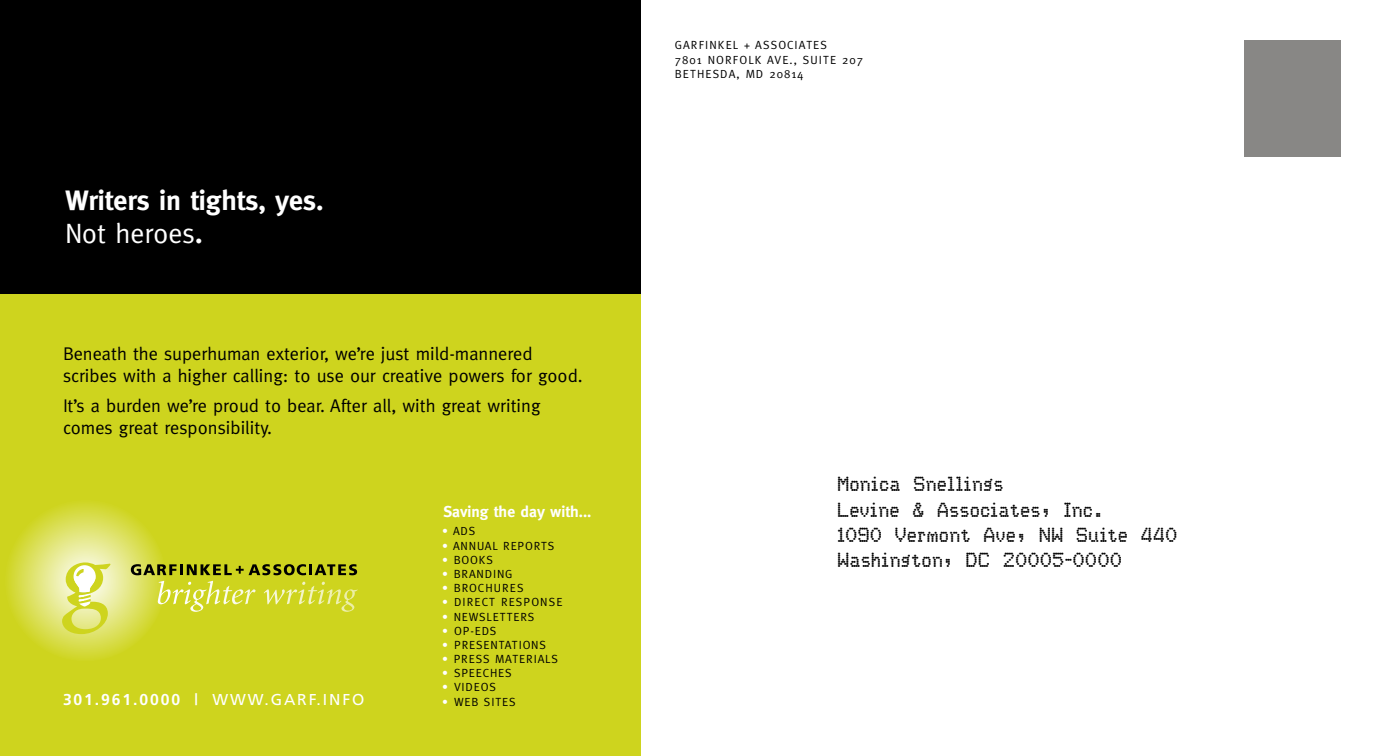
<style>
.page{position:relative;width:1386px;height:756px;background:#fff}
.page>*{position:absolute;margin:0;border:0;box-sizing:border-box;transform-origin:0 0}
.t1{font:700 28px/33.6px "Meta";color:#fff}
.t2{font:21px/25.2px "Dot Matrix One";color:#000}
.t3{font:18.38px/22.1px "Meta";color:#000}
.t4{font:700 15.75px "Frutiger";letter-spacing:.12em;color:#fff}
.t5{font:700 15.75px "Meta";color:#fff}
.t6{font:11.9px "Meta";letter-spacing:.07em;color:#000}
.t7{font:11.9px/14.2px "Meta";letter-spacing:.09em;color:#000}
.s1{font-weight:400}
.s2{color:#fff}
</style>
<div class="page">
<div style="left:0;top:0;width:641px;height:756px;background:#000"></div>
<div style="left:0;top:294px;width:641px;height:462px;background:#ced41e"></div>
<svg style="left:4px;top:500px;width:163px;height:162px"></svg>
<svg style="left:62px;top:562px;width:49px;height:72px"></svg>
<svg style="left:158px;top:581px;width:98px;height:31px"></svg>
<svg style="left:264px;top:582px;width:94px;height:30px"></svg>
<svg style="left:131px;top:564px;width:226px;height:11px"></svg>
<div style="left:1244px;top:40px;width:97px;height:116px;background:#888785"></div>
<h1 class="t1" style="left:65px;top:183px;width:260px">Writers in tights, yes.<br><span class="s1">Not heroes</span>.</h1>
<p class="t3" style="left:63px;top:342px;width:521px">Beneath the superhuman exterior, we’re just mild-mannered scribes with a higher calling: to use our creative powers for good.</p>
<p class="t3" style="left:63px;top:394px;width:479px">It’s a burden we’re proud to bear. After all, with great writing comes great responsibility.</p>
<p class="t5" style="left:443px;top:503px;width:150px">Saving the day with...</p>
<p class="t6" style="left:442px;top:524px;width:33px"><span class="s2">•</span> ads</p>
<p class="t6" style="left:442px;top:539px;width:112px"><span class="s2">•</span> Annual Reports</p>
<p class="t6" style="left:442px;top:553px;width:51px"><span class="s2">•</span> Books</p>
<p class="t6" style="left:442px;top:567px;width:72px"><span class="s2">•</span> Branding</p>
<p class="t7" style="left:442px;top:581px;width:82px"><span class="s2">•</span> Brochures</p>
<p class="t7" style="left:442px;top:595px;width:122px"><span class="s2">•</span> Direct response</p>
<p class="t6" style="left:442px;top:610px;width:86px"><span class="s2">•</span> N ewsletters</p>
<p class="t6" style="left:442px;top:624px;width:55px"><span class="s2">•</span> op-eds</p>
<p class="t6" style="left:442px;top:638px;width:104px"><span class="s2">•</span> presentations</p>
<p class="t6" style="left:442px;top:652px;width:116px"><span class="s2">•</span> pr ess mater ials</p>
<p class="t6" style="left:442px;top:666px;width:70px"><span class="s2">•</span> speeches</p>
<p class="t6" style="left:442px;top:680px;width:54px"><span class="s2">•</span> videos</p>
<p class="t4" style="left:63px;top:691px;width:303px">301.961.0000 | <span class="s1">WWW.GARF.INFO</span></p>
<p class="t6" style="left:442px;top:695px;width:74px"><span class="s2">•</span> web sites</p>
<p class="t7" style="left:675px;top:38px;width:154px;text-indent:69px">+ ASSOCIATES<br>7801 NO RFOLK</p>
<p class="t6" style="left:675px;top:38px;width:38px">GARFINKEL</p>
<p class="t6" style="left:767px;top:53px;width:51px">AVE., SUITE</p>
<p class="t6" style="left:842px;top:53px;width:23px">207</p>
<p class="t6" style="left:675px;top:67px;width:16px">BETHE</p>
<p class="t6" style="left:713px;top:67px;width:43px">SDA, MD</p>
<p class="t6" style="left:769px;top:67px;width:36px">20814</p>
<p class="t2" style="left:837px;top:472px;width:342px">Monica Snellings<br>Levine &amp; Associates, Inc.<br>1090 Vermont Ave, NW Suite 440<br>Washington, DC 20005-0000</p>
</div>
